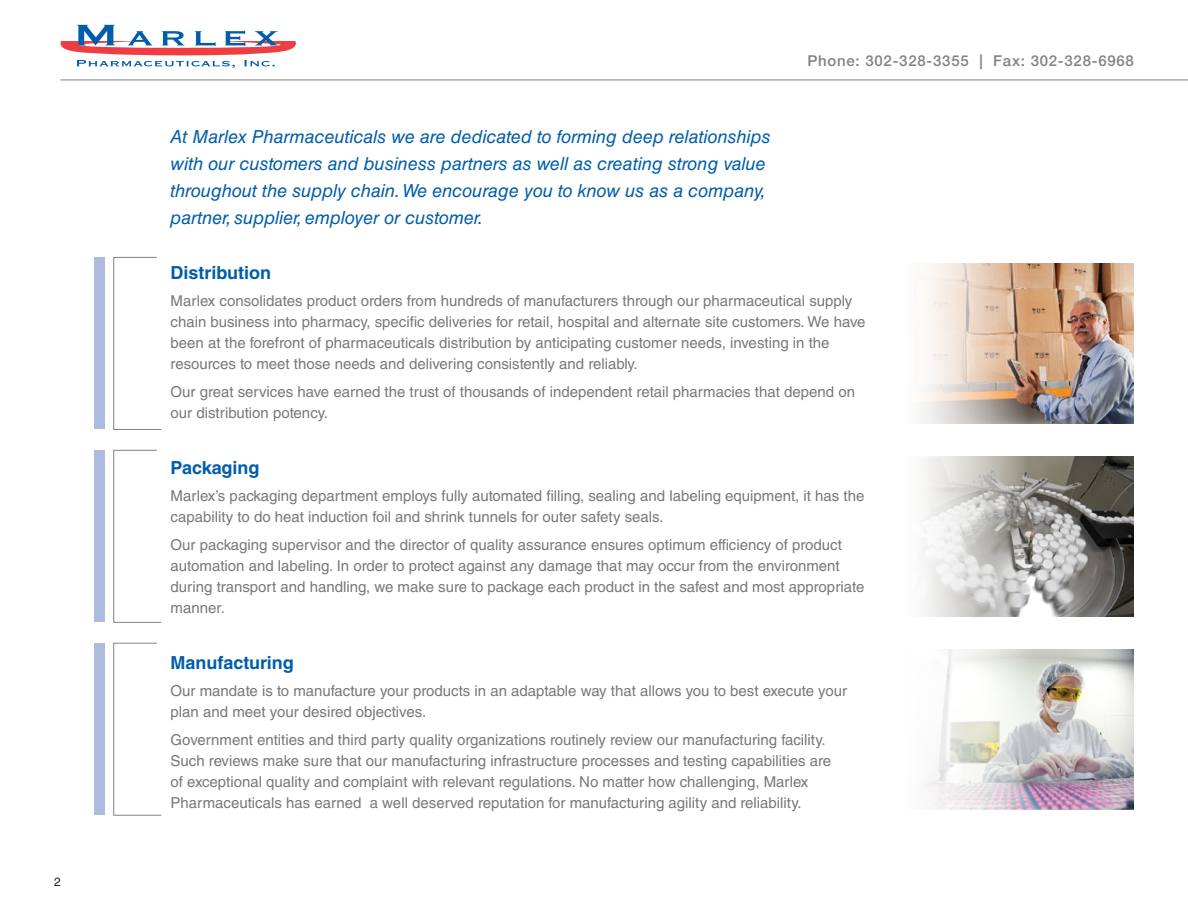
<style>
.page{position:relative;width:1188px;height:918px;background:#fff}
.page>*{position:absolute;margin:0;border:0;box-sizing:border-box;transform-origin:0 0}
.t1{font:italic 18px/27px "Helvetica LT Std";color:#005daa}
.t2{font:700 18px "Helvetica LT Std";color:#005daa}
.t3{font:15px/21px "Helvetica LT Std";color:#77787b}
.t4{font:500 15px "Helvetica Neue LT Std";letter-spacing:.05em;color:#808285}
.t5{font:12px "Helvetica LT Std";color:#231f20}
</style>
<div class="page">
<svg style="left:60px;top:25px;width:236px;height:43px"></svg>
<hr style="left:60px;top:80px;width:1128px;height:1px;background:#808285">
<svg style="left:113px;top:257px;width:49px;height:173px"></svg>
<div style="left:94px;top:257px;width:11px;height:172px;background:#adbbdf"></div>
<svg style="left:113px;top:450px;width:49px;height:173px"></svg>
<div style="left:94px;top:450px;width:11px;height:172px;background:#adbbdf"></div>
<svg style="left:113px;top:642px;width:49px;height:174px"></svg>
<div style="left:94px;top:643px;width:11px;height:172px;background:#adbbdf"></div>
<img style="left:921px;top:263px;width:213px;height:161px">
<img style="left:923px;top:456px;width:211px;height:160px">
<img style="left:922px;top:649px;width:212px;height:160px">
<p class="t5" style="left:54px;top:874px;width:8px">2</p>
<p class="t4" style="left:807px;top:52px;width:328px">Phone: 302-328-3355 | Fax: 302-328-6968</p>
<p class="t1" style="left:171px;top:123px;width:602px">At Marlex Pharmaceuticals we are dedicated to forming deep relationships with our customers and business partners as well as creating strong value throughout the supply chain. We encourage you to know us as a company, partner, supplier, employer or customer.</p>
<p class="t2" style="left:171px;top:261px;width:102px">Distribution</p>
<p class="t3" style="left:171px;top:291px;width:696px">Marlex consolidates product orders from hundreds of manufacturers through our pharmaceutical supply chain business into pharmacy, specific deliveries for retail, hospital and alternate site customers. We have been at the forefront of pharmaceuticals distribution by anticipating customer needs, investing in the resources to meet those needs and delivering consistently and reliably.</p>
<p class="t3" style="left:171px;top:381px;width:686px">Our great services have earned the trust of thousands of independent retail pharmacies that depend on our distribution potency.</p>
<p class="t2" style="left:171px;top:456px;width:90px">Packaging</p>
<p class="t3" style="left:171px;top:486px;width:695px">Marlex’s packaging department employs fully automated filling, sealing and labeling equipment, it has the capability to do heat induction foil and shrink tunnels for outer safety seals.</p>
<p class="t3" style="left:171px;top:534px;width:695px">Our packaging supervisor and the director of quality assurance ensures optimum efficiency of product automation and labeling. In order to protect against any damage that may occur from the environment during transport and handling, we make sure to package each product in the safest and most appropriate manner.</p>
<p class="t2" style="left:171px;top:651px;width:125px">Manufacturing</p>
<p class="t3" style="left:171px;top:681px;width:678px">Our mandate is to manufacture your products in an adaptable way that allows you to best execute your plan and meet your desired objectives.</p>
<p class="t3" style="left:171px;top:729px;width:662px">Government entities and third party quality organizations routinely review our manufacturing facility.<br>Such reviews make sure that our manufacturing infrastructure processes and testing capabilities are of exceptional quality and complaint with relevant regulations. No matter how challenging, Marlex Pharmaceuticals has earned a well deserved reputation for manufacturing agility and reliability.</p>
</div>
